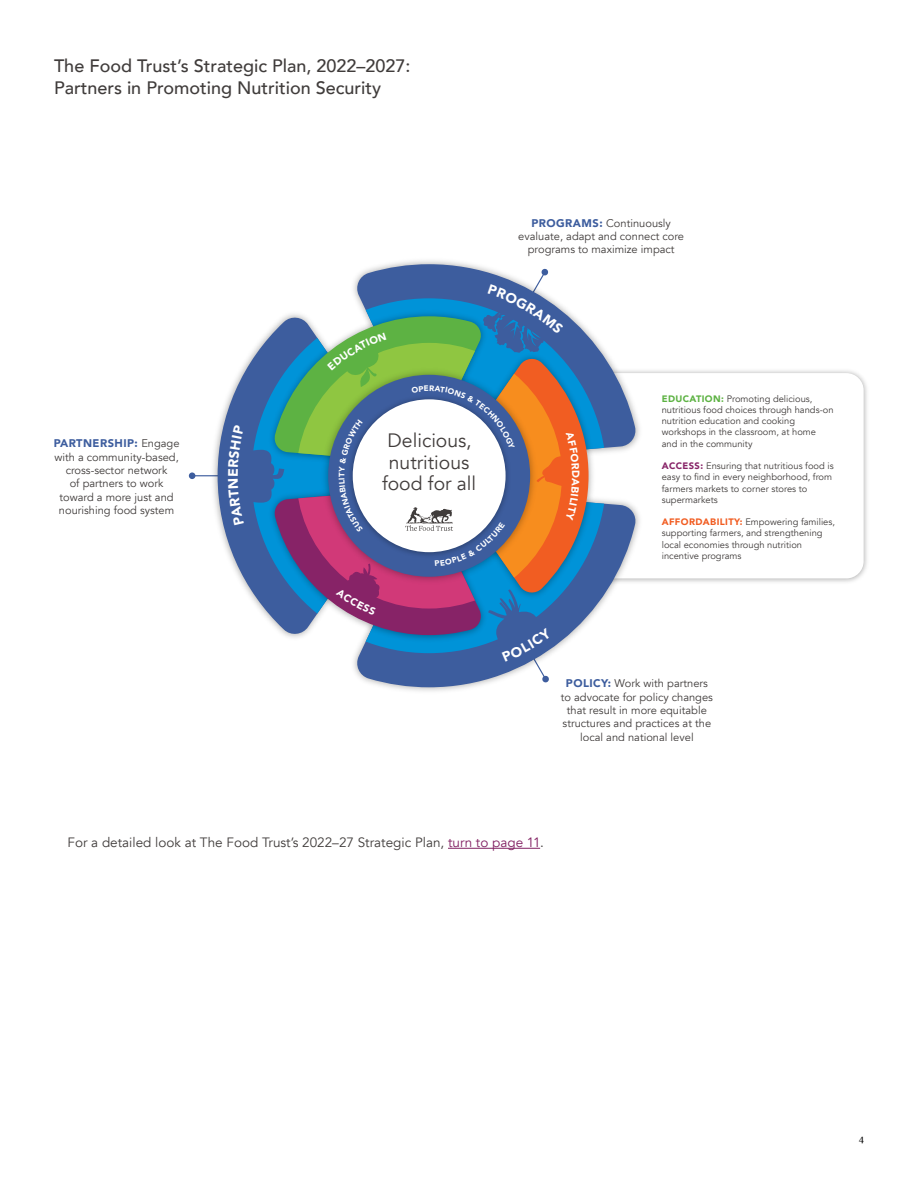
<style>
.page{position:relative;width:918px;height:1188px;background:#fff}
.page>*{position:absolute;margin:0;border:0;box-sizing:border-box;transform-origin:0 0}
.t1{font:19.35px/21.5px "Avenir";color:#413c3b;text-align:center}
.t2{font:500 18px/21.6px "Avenir";color:#403c3b}
.t3{font:13.5px "Avenir";color:#403c3b}
.t4{font:11.1px/13.4px "Avenir";color:#403c3b;text-align:center}
.t5{font:10.5px "Utopia Regular SC";color:#000}
.t6{font:9.3px/11.2px "Avenir";color:#403c3b}
.s1{font-weight:900;color:#3d5d9e}
.s2{font-weight:900;color:#5db243}
.s3{font-weight:900;color:#872367}
.s4{font-weight:900;color:#f15d22}
.s5{color:#812062}
</style>
<div class="page">
<img style="left:662px;top:370px;width:205px;height:212px">
<div style="left:528px;top:373px;width:336px;height:205px;background:#fff;border-radius:17px"></div>
<hr style="left:192px;top:475px;width:78px;height:1px;background:#3d5d9e">
<div style="left:189px;top:472px;width:6px;height:7px;background:#3d5d9e;border-radius:50%"></div>
<img style="left:196px;top:260px;width:466px;height:431px">
<hr style="left:448px;top:848px;width:92px;height:1px;background:#812062">
<svg style="left:228px;top:268px;width:378px;height:415px"></svg>
<h2 class="t2" style="left:54px;top:54px;width:358px">The Food Trust’s Strategic Plan, 2022–2027:<br>Partners in Promoting Nutrition Security</h2>
<p class="t4" style="left:518px;top:217px;width:167px"><span class="s1">PROGRAMS:</span> Continuously evaluate, adapt and connect core programs to maximize impact</p>
<p class="t4" style="left:54px;top:437px;width:128px"><span class="s1">PARTNERSHIP:</span> Engage with a community-based, cross-sector network<br>of partners to work toward a more just and nourishing food system</p>
<h1 class="t1" style="left:388px;top:430px;width:85px">Delicious,</h1>
<h1 class="t1" style="left:382px;top:452px;width:96px">nutritious food for all</h1>
<p class="t6" style="left:662px;top:393px;width:173px"><span class="s2">EDUCATION:</span> Promoting delicious, nutritious food choices through hands-on nutrition education and cooking workshops in the classroom, at home and in the community</p>
<p class="t6" style="left:662px;top:460px;width:173px"><span class="s3">ACCESS:</span> Ensuring that nutritious food is easy to find in every neighborhood, from farmers markets to corner stores to supermarkets</p>
<p class="t6" style="left:662px;top:517px;width:175px"><span class="s4">AFFORDABILITY:</span> Empowering families, supporting farmers, and strengthening local economies through nutrition incentive programs</p>
<p class="t4" style="left:561px;top:677px;width:154px"><span class="s1">POLICY:</span> Work with partners to advocate for policy changes that result in more equitable structures and practices at the local and national level</p>
<h3 class="t3" style="left:68px;top:835px;width:478px">For a detailed look at The Food Trust’s 2022–27 Strategic Plan, <span class="s5">turn to page 11</span>.</h3>
<p class="t5" style="left:859px;top:1133px;width:7px">4</p>
</div>
